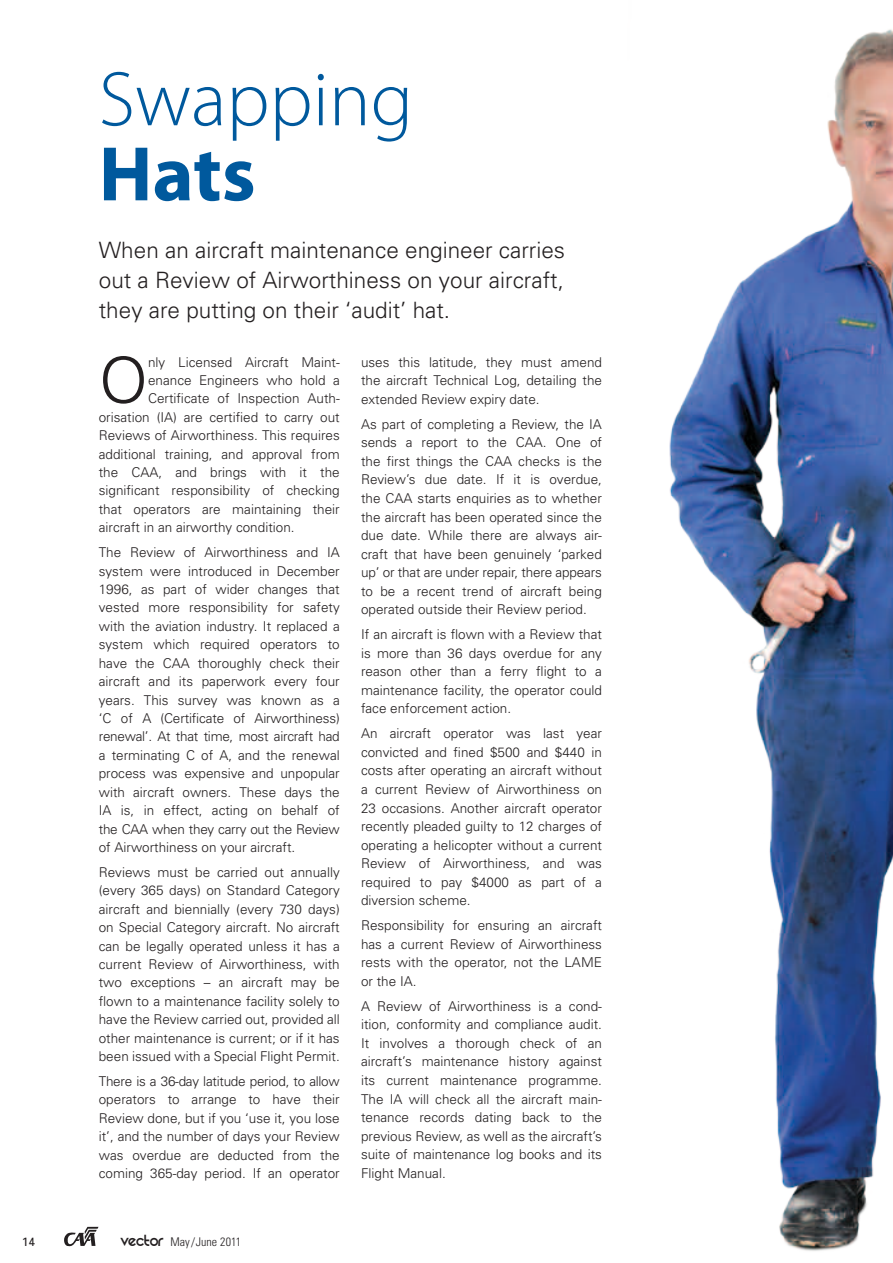
<style>
.page{position:relative;width:893px;height:1263px;background:#fff}
.page>*{position:absolute;margin:0;border:0;box-sizing:border-box;transform-origin:0 0}
.t1{font:300 78px "Myriad Pro";color:#00599d}
.t2{font:700 78px "Myriad Pro";color:#00599d}
.t3{font:300 63.3px "Univers";color:#231f20}
.t4{font:300 22.5px/30px "Univers";color:#231f20;text-align:justify}
.t5{font:300 13.5px/18.6px "Univers";color:#231f20;text-align:justify}
.t6{font:300 condensed 12px "Univers";color:#231f20}
.t7{font:12px "Univers";color:#231f20}
.s1{font-family:"REZ";font-weight:400;font-stretch:normal;font-size:18px}
</style>
<div class="page">
<img style="left:669px;top:29px;width:224px;height:1222px">
<svg style="left:64px;top:1227px;width:34px;height:19px"></svg>
<h1 class="t1" style="left:99px;top:52px;width:316px">Swapping</h1>
<h1 class="t2" style="left:99px;top:123px;width:158px">Hats</h1>
<h3 class="t4" style="left:99px;top:235px;width:468px">When an aircraft maintenance engineer carries out a Review of Airworthiness on your aircraft, they are putting on their ‘audit’ hat.</h3>
<p class="t5" style="left:361px;top:352px;width:242px">uses this latitude, they must amend the aircraft Technical Log, detailing the extended Review expiry date.</p>
<p class="t5" style="left:361px;top:414px;width:242px">As part of completing a Review, the IA sends a report to the CAA. One of the first things the CAA checks is the Review’s due date. If it is overdue, the CAA starts enquiries as to whether the aircraft has been operated since the due date. While there are always air&shy;craft that have been genuinely ‘parked up’ or that are under repair, there appears to be a recent trend of aircraft being operated outside their Review period.</p>
<p class="t5" style="left:361px;top:625px;width:242px">If an aircraft is flown with a Review that is more than 36 days overdue for any reason other than a ferry flight to a maintenance facility, the operator could face enforcement action.</p>
<p class="t5" style="left:361px;top:724px;width:242px">An aircraft operator was last year convicted and fined $500 and $440 in costs after operating an aircraft without a current Review of Airworthiness on 23 occasions. Another aircraft operator recently pleaded guilty to 12 charges of operating a helicopter without a current Review of Airworthiness, and was required to pay $4000 as part of a diversion scheme.</p>
<p class="t5" style="left:361px;top:916px;width:242px">Responsibility for ensuring an aircraft has a current Review of Airworthiness rests with the operator, not the LAME or the IA.</p>
<p class="t5" style="left:361px;top:996px;width:242px">A Review of Airworthiness is a cond&shy;ition, conformity and compliance audit.<br>It involves a thorough check of an aircraft’s maintenance history against its current maintenance programme.<br>The IA will check all the aircraft main&shy;tenance records dating back to the previous Review, as well as the aircraft’s suite of maintenance log books and its Flight Manual.</p>
<h2 class="t3" style="left:99px;top:342px;width:51px">O</h2>
<p class="t5" style="left:148px;top:352px;width:193px">nly Licensed Aircraft Maint-</p>
<p class="t5" style="left:148px;top:370px;width:193px">enance Engineers who hold a</p>
<p class="t5" style="left:148px;top:389px;width:193px">Certificate of Inspection Auth-</p>
<p class="t5" style="left:99px;top:407px;width:242px">orisation (IA) are certified to carry out</p>
<p class="t5" style="left:99px;top:426px;width:242px">Reviews of Airworthiness. This requires</p>
<p class="t5" style="left:99px;top:444px;width:242px">additional training, and approval from</p>
<p class="t5" style="left:99px;top:463px;width:242px">the CAA, and brings with it the</p>
<p class="t5" style="left:99px;top:481px;width:242px">significant responsibility of checking</p>
<p class="t5" style="left:99px;top:499px;width:242px">that operators are maintaining their</p>
<p class="t5" style="left:99px;top:518px;width:197px">aircraft in an airworthy condition.</p>
<p class="t5" style="left:99px;top:543px;width:242px">The Review of Airworthiness and IA system were introduced in December 1996, as part of wider changes that vested more responsibility for safety with the aviation industry. It replaced a system which required operators to have the CAA thoroughly check their aircraft and its paperwork every four years. This survey was known as a ‘C of A (Certificate of Airworthiness) renewal’. At that time, most aircraft had a terminating C of A, and the renewal process was expensive and unpopular with aircraft owners. These days the IA is, in effect, acting on behalf of the CAA when they carry out the Review of Airworthiness on your aircraft.</p>
<p class="t5" style="left:99px;top:862px;width:242px">Reviews must be carried out annually (every 365 days) on Standard Category aircraft and biennially (every 730 days) on Special Category aircraft. No aircraft can be legally operated unless it has a current Review of Airworthiness, with two exceptions – an aircraft may be flown to a maintenance facility solely to have the Review carried out, provided all other maintenance is current; or if it has been issued with a Special Flight Permit.</p>
<p class="t5" style="left:99px;top:1071px;width:242px">There is a 36-day latitude period, to allow operators to arrange to have their Review done, but if you ‘use it, you lose it’, and the number of days your Review was overdue are deducted from the coming 365-day period. If an operator</p>
<p class="t7" style="left:22px;top:1234px;width:15px">14</p>
<p class="t6" style="left:121px;top:1234px;width:122px"><span class="s1">vector</span> May / June 2011</p>
</div>
